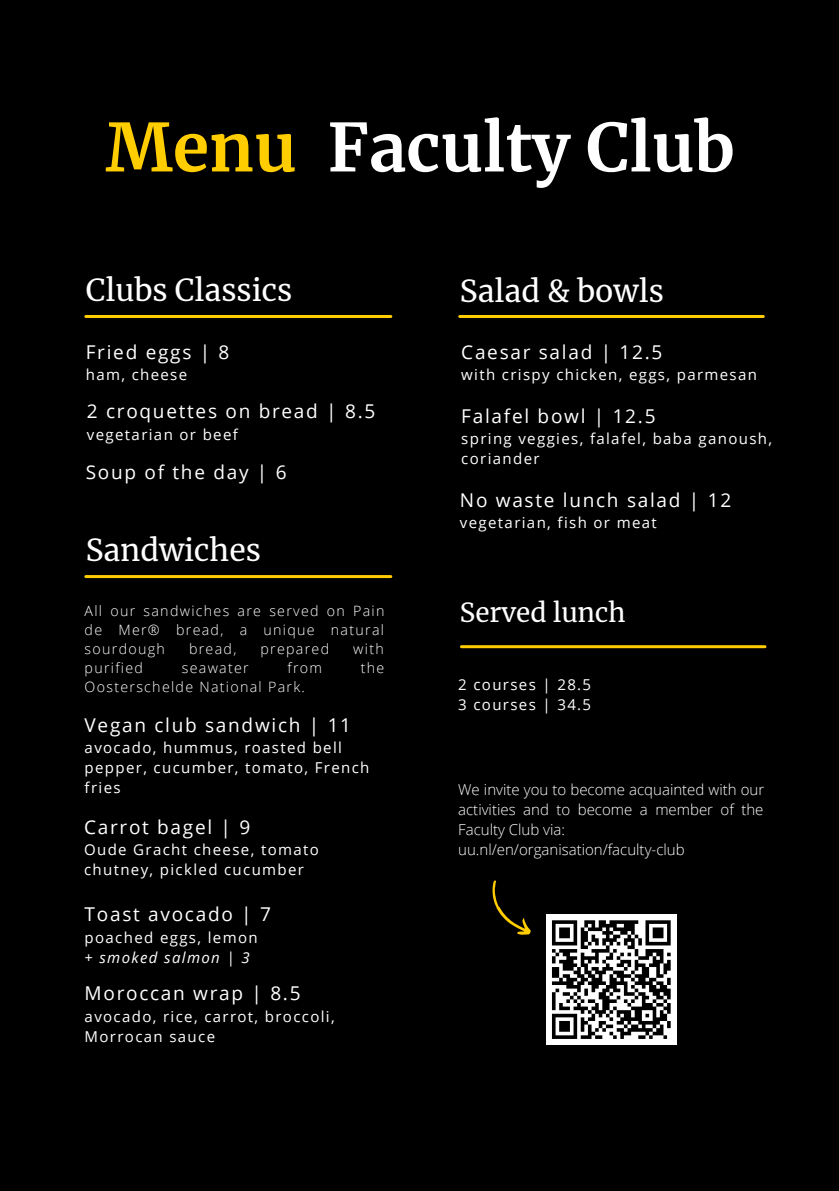
<style>
.page{position:relative;width:839px;height:1191px;background:#fff}
.page>*{position:absolute;margin:0;border:0;box-sizing:border-box;transform-origin:0 0}
.t1{font:700 66px "Merriweather";color:#fff}
.t2{font:30px "Merriweather";color:#fff}
.t3{font:26px "Merriweather";color:#fff}
.t4{font:19px "Open Sans";letter-spacing:.09em;color:#fff}
.t5{font:15px/20px "Open Sans";letter-spacing:.09em;color:#fff}
.t6{font:300 15px/20px "Open Sans";color:#fff;text-align:justify}
.t7{font:italic 15px "Open Sans";letter-spacing:.09em;color:#fff}
.t8{font:300 14.2px/19px "Open Sans";letter-spacing:.09em;color:#fff;text-align:justify}
.s1{color:#ffcd00}
</style>
<div class="page">
<div style="left:0;top:0;width:838px;height:1191px;background:#000"></div>
<hr style="left:86px;top:315px;width:305px;height:3px;background:#ffcd00">
<hr style="left:459px;top:315px;width:304px;height:3px;background:#ffcd00">
<hr style="left:461px;top:645px;width:304px;height:3px;background:#ffcd00">
<hr style="left:86px;top:575px;width:305px;height:3px;background:#ffcd00">
<svg style="left:492px;top:880px;width:39px;height:55px"></svg>
<div style="left:545px;top:914px;width:131px;height:131px;background:#fff"></div>
<svg style="left:552px;top:920px;width:118px;height:119px"></svg>
<p class="t1" style="left:106px;top:107px;width:631px"><span class="s1">Menu</span> Faculty Club</p>
<p class="t2" style="left:86px;top:271px;width:208px">Clubs Classics</p>
<p class="t2" style="left:460px;top:272px;width:205px">Salad &amp; bowls</p>
<p class="t4" style="left:86px;top:338px;width:145px">Fried eggs | 8</p>
<p class="t5" style="left:86px;top:364px;width:103px">ham, cheese</p>
<p class="t4" style="left:87px;top:398px;width:290px">2 croquettes on bread | 8.5</p>
<p class="t5" style="left:87px;top:424px;width:152px">vegetarian or beef</p>
<p class="t4" style="left:86px;top:459px;width:202px">Soup of the day | 6</p>
<p class="t2" style="left:86px;top:531px;width:177px">Sandwiches</p>
<p class="t8" style="left:85px;top:601px;width:301px">All our sandwiches are served on Pain de Mer® bread, a unique natural sourdough</p>
<p class="t8" style="left:189px;top:639px;width:49px">bread,</p>
<p class="t8" style="left:260px;top:639px;width:70px">prepared</p>
<p class="t8" style="left:353px;top:639px;width:32px">with</p>
<p class="t8" style="left:85px;top:658px;width:60px">purified</p>
<p class="t8" style="left:182px;top:658px;width:68px">seawater</p>
<p class="t8" style="left:287px;top:658px;width:36px">from</p>
<p class="t8" style="left:361px;top:658px;width:25px">the</p>
<p class="t8" style="left:85px;top:677px;width:222px">Oosterschelde National Park.</p>
<p class="t4" style="left:85px;top:711px;width:268px">Vegan club sandwich | 11</p>
<p class="t5" style="left:85px;top:737px;width:286px">avocado, hummus, roasted bell pepper, cucumber, tomato, French fries</p>
<p class="t4" style="left:84px;top:814px;width:168px">Carrot bagel | 9</p>
<p class="t5" style="left:84px;top:840px;width:236px">Oude Gracht cheese, tomato chutney, pickled cucumber</p>
<p class="t4" style="left:85px;top:901px;width:188px">Toast avocado | 7</p>
<p class="t5" style="left:85px;top:927px;width:174px">poached eggs, lemon</p>
<p class="t7" style="left:85px;top:947px;width:167px">+ smoked salmon | 3</p>
<p class="t4" style="left:85px;top:980px;width:217px">Moroccan wrap | 8.5</p>
<p class="t5" style="left:85px;top:1006px;width:252px">avocado, rice, carrot, broccoli,<br>Morrocan sauce</p>
<p class="t4" style="left:461px;top:338px;width:203px">Caesar salad | 12.5</p>
<p class="t5" style="left:461px;top:364px;width:297px">with crispy chicken, eggs, parmesan</p>
<p class="t4" style="left:461px;top:403px;width:196px">Falafel bowl | 12.5</p>
<p class="t5" style="left:461px;top:428px;width:312px">spring veggies, falafel, baba ganoush, coriander</p>
<p class="t4" style="left:460px;top:487px;width:273px">No waste lunch salad | 12</p>
<p class="t5" style="left:460px;top:512px;width:198px">vegetarian, fish or meat</p>
<p class="t3" style="left:460px;top:597px;width:167px">Served lunch</p>
<p class="t5" style="left:458px;top:674px;width:134px">2 courses | 28.5</p>
<p class="t5" style="left:458px;top:694px;width:134px">3 courses | 34.5</p>
<p class="t6" style="left:458px;top:780px;width:307px">We invite you to become acquainted with our activities and to become a member of the Faculty Club via:</p>
<p class="t6" style="left:458px;top:840px;width:228px">uu.nl/en/organisation/faculty-club</p>
</div>
